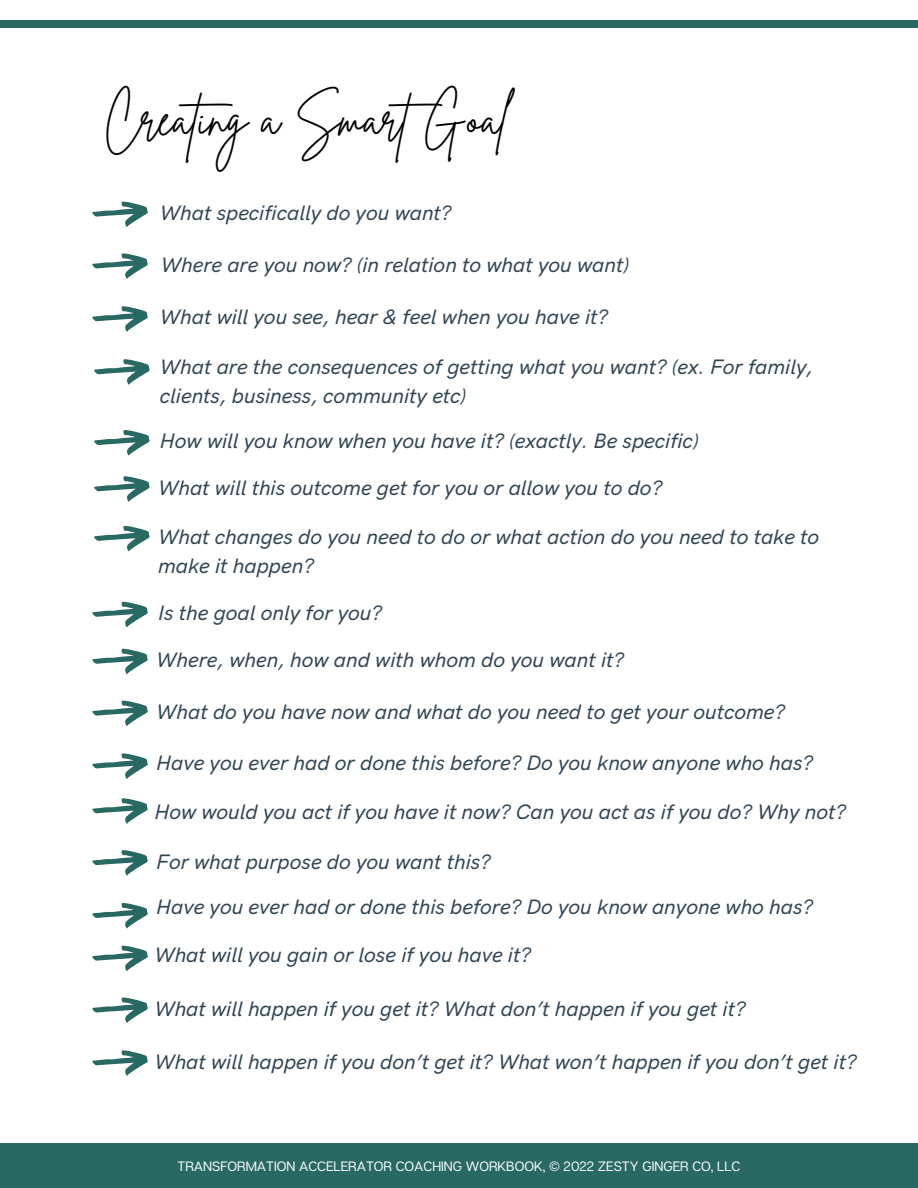
<style>
.page{position:relative;width:918px;height:1188px;background:#fff}
.page>*{position:absolute;margin:0;border:0;box-sizing:border-box;transform-origin:0 0}
.t1{font:48px "Brittany Signature";color:#000}
.t2{font:italic 500 21px/29.1px "HK Grotesk Pro";color:#304655}
.t3{font:13.5px "Articulat CF";color:#fff}
</style>
<div class="page">
<div style="left:0;top:20px;width:918px;height:8px;background:#296963"></div>
<div style="left:0;top:1143px;width:918px;height:45px;background:#296963"></div>
<svg style="left:92px;top:201px;width:56px;height:26px"></svg>
<svg style="left:92px;top:253px;width:56px;height:26px"></svg>
<svg style="left:92px;top:306px;width:56px;height:26px"></svg>
<svg style="left:94px;top:359px;width:56px;height:26px"></svg>
<svg style="left:94px;top:430px;width:56px;height:26px"></svg>
<svg style="left:94px;top:476px;width:56px;height:26px"></svg>
<svg style="left:94px;top:526px;width:56px;height:25px"></svg>
<svg style="left:92px;top:602px;width:56px;height:25px"></svg>
<svg style="left:92px;top:648px;width:56px;height:26px"></svg>
<svg style="left:92px;top:700px;width:56px;height:26px"></svg>
<svg style="left:92px;top:753px;width:56px;height:26px"></svg>
<svg style="left:92px;top:798px;width:56px;height:26px"></svg>
<svg style="left:92px;top:850px;width:56px;height:26px"></svg>
<svg style="left:92px;top:903px;width:56px;height:26px"></svg>
<svg style="left:92px;top:945px;width:56px;height:26px"></svg>
<svg style="left:92px;top:997px;width:56px;height:26px"></svg>
<svg style="left:92px;top:1050px;width:56px;height:26px"></svg>
<p class="t1" style="left:104px;top:88px;width:405px">Creating a SmartGoal</p>
<p class="t2" style="left:160px;top:199px;width:293px">What specifically do you want?</p>
<p class="t2" style="left:161px;top:251px;width:470px">Where are you now? (in relation to what you want)</p>
<p class="t2" style="left:160px;top:303px;width:450px">What will you see, hear &amp; feel when you have it?</p>
<p class="t2" style="left:160px;top:353px;width:655px">What are the consequences of getting what you want? (ex. For family, clients, business, community etc)</p>
<p class="t2" style="left:160px;top:427px;width:540px">How will you know when you have it? (exactly. Be specific)</p>
<p class="t2" style="left:158px;top:474px;width:506px">What will this outcome get for you or allow you to do?</p>
<p class="t2" style="left:158px;top:523px;width:663px">What changes do you need to do or what action do you need to take to make it happen?</p>
<p class="t2" style="left:158px;top:599px;width:225px">Is the goal only for you?</p>
<p class="t2" style="left:156px;top:646px;width:469px">Where, when, how and with whom do you want it?</p>
<p class="t2" style="left:156px;top:698px;width:630px">What do you have now and what do you need to get your outcome?</p>
<p class="t2" style="left:156px;top:750px;width:658px">Have you ever had or done this before? Do you know anyone who has?</p>
<p class="t2" style="left:154px;top:798px;width:693px">How would you act if you have it now? Can you act as if you do? Why not?</p>
<p class="t2" style="left:156px;top:848px;width:336px">For what purpose do you want this?</p>
<p class="t2" style="left:156px;top:893px;width:658px">Have you ever had or done this before? Do you know anyone who has?</p>
<p class="t2" style="left:154px;top:941px;width:378px">What will you gain or lose if you have it?</p>
<p class="t2" style="left:154px;top:995px;width:593px">What will happen if you get it? What don’t happen if you get it?</p>
<p class="t2" style="left:154px;top:1048px;width:704px">What will happen if you don’t get it? What won’t happen if you don’t get it?</p>
<p class="t3" style="left:178px;top:1158px;width:564px">TRANSFORMATION ACCELERATOR COACHING WORKBOOK, © 2022 ZESTY GINGER CO, LLC</p>
</div>
